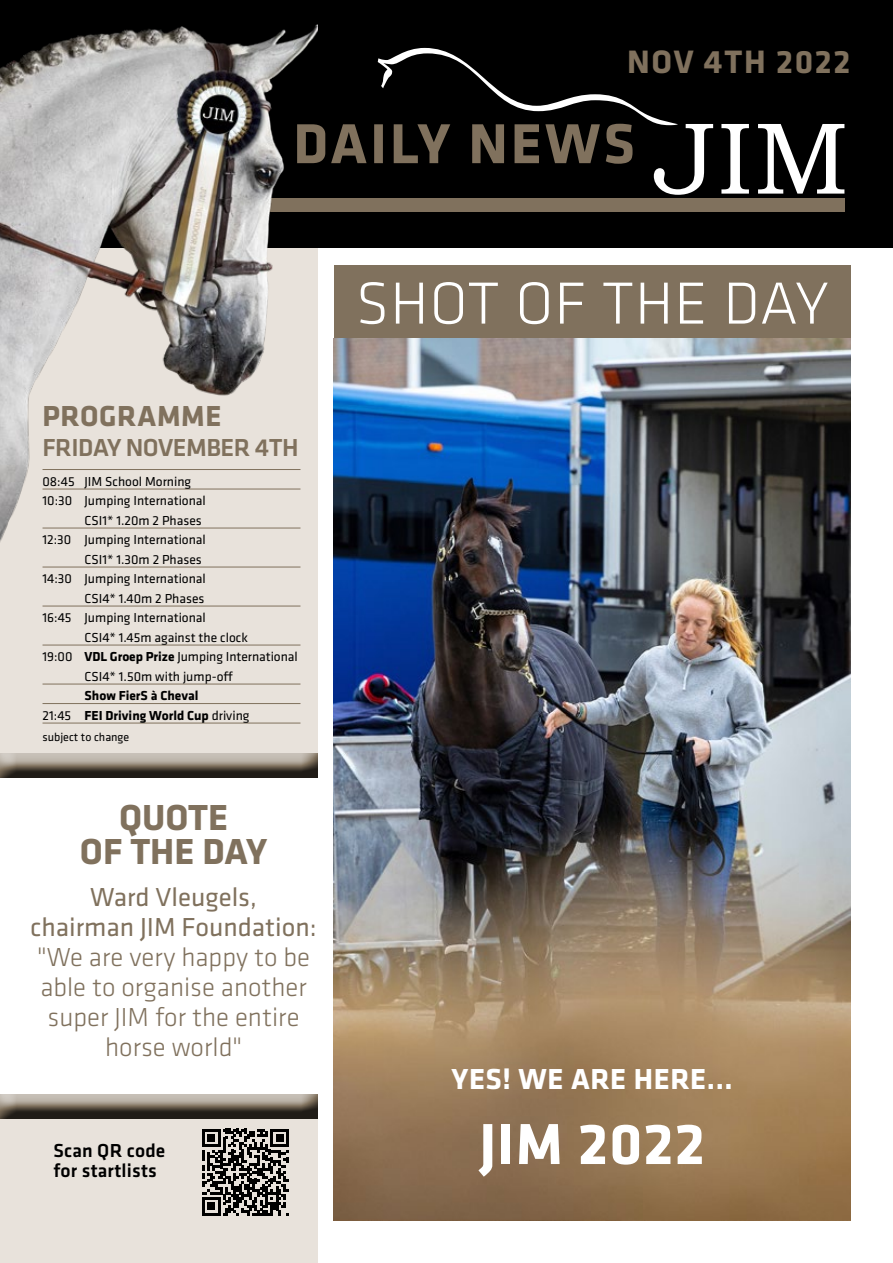
<style>
.page{position:relative;width:893px;height:1263px;background:#fff}
.page>*{position:absolute;margin:0;border:0;box-sizing:border-box;transform-origin:0 0}
.t1{font:300 61.5px "Klavika";letter-spacing:.02em;color:#fff}
.t2{font:700 60px "Klavika";letter-spacing:.02em;color:#fff}
.t3{font:700 37.5px/34.5px "Klavika";color:#80715d;text-align:center}
.t4{font:700 33.6px "Klavika";letter-spacing:.05em;color:#80715d}
.t5{font:700 30px "Klavika";letter-spacing:.02em;color:#fff}
.t6{font:700 30px "Klavika";letter-spacing:.02em;color:#80715d}
.t7{font:300 27px/30px "Klavika";color:#80715d;text-align:center}
.t8{font:27px/30px "Klavika";color:#80715d;text-align:center}
.t9{font:500 25.5px "Klavika";letter-spacing:-.02em;color:#80715d}
.t10{font:500 19.5px/19.6px "Klavika";letter-spacing:.01em;color:#000}
.t11{font:13.5px "Klavika";color:#000}
.t12{font:700 13.5px/19.5px "Klavika";color:#000}
.t13{font:12px "Klavika";color:#000}
.s1{font-weight:700}
.s2{font-weight:400}
</style>
<div class="page">
<div style="left:0;top:1106px;width:317px;height:157px;background:#e8e2db"></div>
<div style="left:0;top:242px;width:317px;height:519px;background:#e8e2db"></div>
<div style="left:334px;top:265px;width:516px;height:73px;background:#80715d"></div>
<div style="left:0;top:0;width:893px;height:248px;background:#000"></div>
<img style="left:334px;top:338px;width:516px;height:882px">
<svg style="left:721px;top:124px;width:28px;height:70px"></svg>
<svg style="left:758px;top:124px;width:86px;height:70px"></svg>
<div style="left:240px;top:198px;width:605px;height:14px;background:#80715d"></div>
<svg style="left:317px;top:48px;width:396px;height:147px"></svg>
<img style="left:0;top:24px;width:317px;height:544px">
<hr style="left:43px;top:469px;width:257px;height:1px;background:#80715d">
<hr style="left:43px;top:489px;width:257px;height:1px;background:#80715d">
<hr style="left:43px;top:528px;width:257px;height:1px;background:#80715d">
<hr style="left:43px;top:567px;width:257px;height:1px;background:#80715d">
<hr style="left:43px;top:606px;width:257px;height:1px;background:#80715d">
<hr style="left:43px;top:645px;width:257px;height:1px;background:#80715d">
<hr style="left:43px;top:684px;width:257px;height:1px;background:#80715d">
<hr style="left:43px;top:703px;width:257px;height:1px;background:#80715d">
<hr style="left:43px;top:723px;width:257px;height:1px;background:#80715d">
<div style="left:0;top:751px;width:318px;height:20px;background:#fff;opacity:.75"></div>
<div style="left:0;top:754px;width:318px;height:24px;background:#000;opacity:.75"></div>
<svg style="left:202px;top:1129px;width:87px;height:87px"></svg>
<div style="left:0;top:1094px;width:318px;height:25px;background:#000;opacity:.75"></div>
<h3 class="t4" style="left:627px;top:42px;width:225px">NOV 4TH 2022</h3>
<h3 class="t6" style="left:43px;top:398px;width:180px">PROGRAMME</h3>
<h3 class="t9" style="left:43px;top:430px;width:258px">FRIDAY NOVEMBER 4TH</h3>
<p class="t11" style="left:43px;top:472px;width:150px">08:45 JIM School Morning</p>
<p class="t11" style="left:43px;top:492px;width:165px">10:30 Jumping International</p>
<p class="t11" style="left:85px;top:511px;width:119px">CSI1* 1.20m 2 Phases</p>
<p class="t11" style="left:43px;top:531px;width:165px">12:30 Jumping International</p>
<p class="t11" style="left:85px;top:550px;width:119px">CSI1* 1.30m 2 Phases</p>
<p class="t11" style="left:43px;top:570px;width:165px">14:30 Jumping International</p>
<p class="t11" style="left:85px;top:589px;width:121px">CSI4* 1.40m 2 Phases</p>
<p class="t11" style="left:43px;top:609px;width:165px">16:45 Jumping International</p>
<p class="t11" style="left:85px;top:628px;width:165px">CSI4* 1.45m against the clock</p>
<p class="t11" style="left:43px;top:648px;width:257px">19:00 <span class="s1">VDL Groep Prize</span> Jumping International</p>
<p class="t11" style="left:85px;top:667px;width:150px">CSI4* 1.50m with jump-off</p>
<p class="t12" style="left:43px;top:686px;width:208px;text-indent:42px">Show FierS à Cheval<br><span class="s2">21:45</span> FEI Driving World Cup <span class="s2">driving</span></p>
<p class="t13" style="left:43px;top:729px;width:88px">subject to change</p>
<h3 class="t3" style="left:80px;top:799px;width:189px">QUOTE<br>OF THE DAY</h3>
<h3 class="t8" style="left:31px;top:881px;width:288px">Ward Vleugels,<br>chairman JIM Foundation:</h3>
<h3 class="t7" style="left:37px;top:942px;width:274px">"We are very happy to be able to organise another super JIM for the entire horse world"</h3>
<h3 class="t10" style="left:53px;top:1140px;width:114px">Scan QR code for startlists</h3>
<h1 class="t1" style="left:356px;top:266px;width:474px">SHOT OF THE DAY</h1>
<h3 class="t5" style="left:451px;top:1061px;width:283px">YES! WE ARE HERE...</h3>
<h2 class="t2" style="left:479px;top:1108px;width:227px">JIM 2022</h2>
</div>
